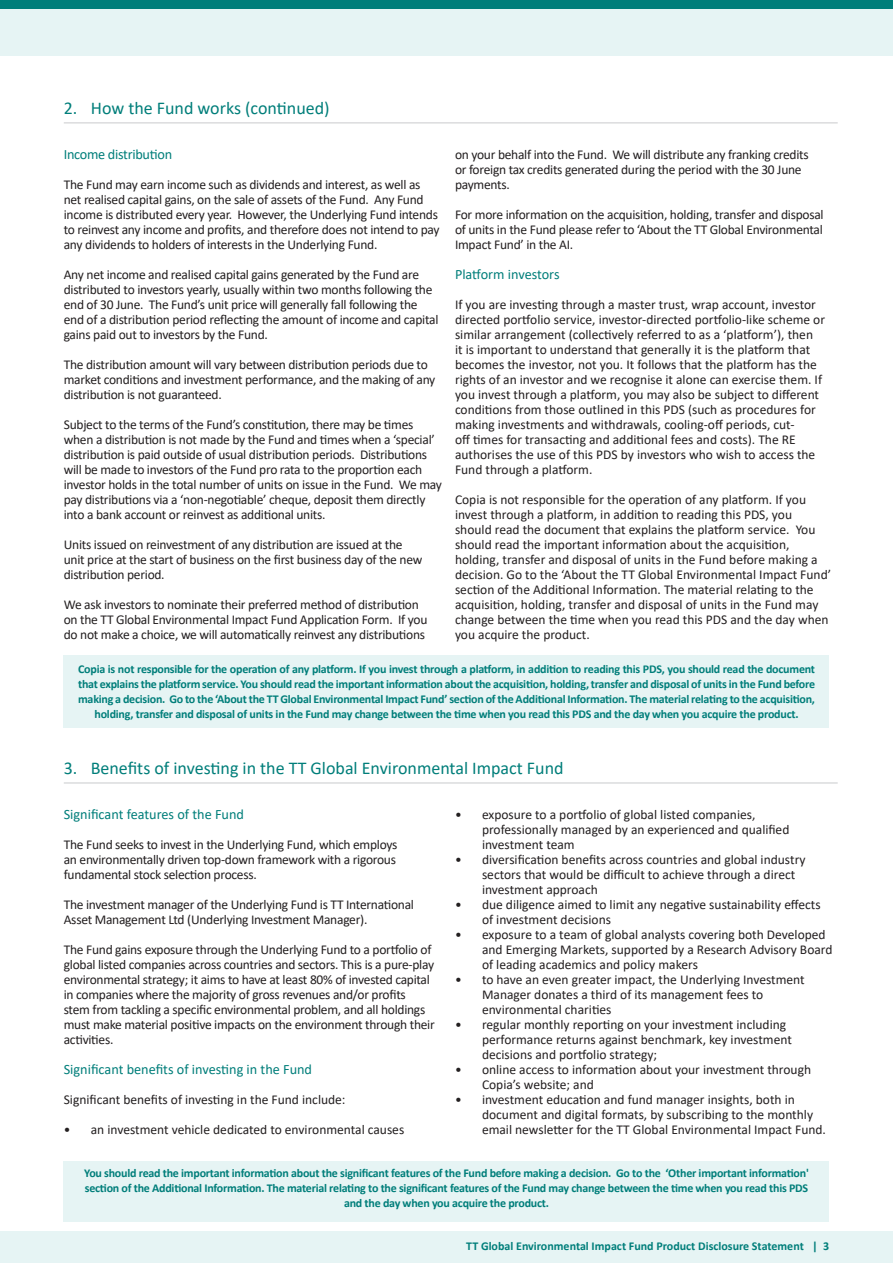
<style>
.page{position:relative;width:893px;height:1263px;background:#fff}
.page>*{position:absolute;margin:0;border:0;box-sizing:border-box;transform-origin:0 0}
.Artisan_heading_PDS{font:18px "Calibri";color:#007e7a}
.t1{font:14.25px "Calibri";color:#007e7a}
.t2{font:14.25px "Calibri";letter-spacing:-.02em;color:#007e7a}
.t3{font:13.5px/15px "Calibri";letter-spacing:-.02em;color:#231f20}
.t4{font:13.5px/15px "Calibri";color:#231f20}
.t5{font:700 12px/15px "Calibri";letter-spacing:-.02em;color:#007e7a;text-align:center}
.t6{font:700 12px "Calibri";color:#007e7a}
</style>
<div class="page">
<div style="left:0;top:0;width:893px;height:55px;background:#e6f4f4"></div>
<div style="left:0;top:0;width:893px;height:9px;background:#007e7a"></div>
<div style="left:0;top:1231px;width:893px;height:32px;background:#e6f4f4"></div>
<hr style="left:64px;top:123px;width:774px;height:1px;background:#c9cacc">
<hr style="left:64px;top:783px;width:774px;height:1px;background:#c9cacc">
<div style="left:64px;top:655px;width:765px;height:72px;background:#e6f4f4"></div>
<div style="left:64px;top:1161px;width:765px;height:61px;background:#e6f4f4"></div>
<p class="Artisan_heading_PDS" style="left:64px;top:96px;width:267px">2. How the Fund works (continued)</p>
<p class="t2" style="left:64px;top:144px;width:110px">Income distribution</p>
<p class="t3" style="left:64px;top:177px;width:377px">The Fund may earn income such as dividends and interest, as well as net realised capital gains, on the sale of assets of the Fund. Any Fund income is distributed every year. However, the Underlying Fund intends to reinvest any income and profits, and therefore does not intend to pay any dividends to holders of interests in the Underlying Fund.</p>
<p class="t3" style="left:64px;top:267px;width:376px">Any net income and realised capital gains generated by the Fund are distributed to investors yearly, usually within two months following the end of 30 June. The Fund’s unit price will generally fall following the end of a distribution period reflecting the amount of income and capital gains paid out to investors by the Fund.</p>
<p class="t3" style="left:64px;top:357px;width:373px">The distribution amount will vary between distribution periods due to market conditions and investment performance, and the making of any distribution is not guaranteed.</p>
<p class="t3" style="left:64px;top:417px;width:380px">Subject to the terms of the Fund’s constitution, there may be times when a distribution is not made by the Fund and times when a ‘special’ distribution is paid outside of usual distribution periods. Distributions will be made to investors of the Fund pro rata to the proportion each investor holds in the total number of units on issue in the Fund. We may pay distributions via a ‘non-negotiable’ cheque, deposit them directly into a bank account or reinvest as additional units.</p>
<p class="t3" style="left:64px;top:537px;width:360px">Units issued on reinvestment of any distribution are issued at the unit price at the start of business on the first business day of the new distribution period.</p>
<p class="t3" style="left:64px;top:597px;width:365px">We ask investors to nominate their preferred method of distribution on the TT Global Environmental Impact Fund Application Form. If you do not make a choice, we will automatically reinvest any distributions</p>
<p class="t3" style="left:455px;top:147px;width:355px">on your behalf into the Fund. We will distribute any franking credits or foreign tax credits generated during the period with the 30 June payments.</p>
<p class="t3" style="left:455px;top:207px;width:370px;text-align:justify">For more information on the acquisition, holding, transfer and disposal of units in the Fund please refer to ‘About the TT Global Environmental Impact Fund’ in the AI.</p>
<p class="t1" style="left:455px;top:264px;width:106px">Platform investors</p>
<p class="t4" style="left:455px;top:297px;width:372px">If you are investing through a master trust, wrap account, investor directed portfolio service, investor-directed portfolio-like scheme or similar arrangement (collectively referred to as a ‘platform’), then<br>it is important to understand that generally it is the platform that becomes the investor, not you. It follows that the platform has the rights of an investor and we recognise it alone can exercise them. If you invest through a platform, you may also be subject to different conditions from those outlined in this PDS (such as procedures for making investments and withdrawals, cooling-off periods, cut-<br>off times for transacting and additional fees and costs). The RE authorises the use of this PDS by investors who wish to access the Fund through a platform.</p>
<p class="t4" style="left:455px;top:492px;width:378px">Copia is not responsible for the operation of any platform. If you invest through a platform, in addition to reading this PDS, you should read the document that explains the platform service. You should read the important information about the acquisition, holding, transfer and disposal of units in the Fund before making a decision. Go to the ‘About the TT Global Environmental Impact Fund’ section of the Additional Information. The material relating to the acquisition, holding, transfer and disposal of units in the Fund may change between the time when you read this PDS and the day when you acquire the product.</p>
<p class="t5" style="left:78px;top:661px;width:738px">Copia is not responsible for the operation of any platform. If you invest through a platform, in addition to reading this PDS, you should read the document that explains the platform service. You should read the important information about the acquisition, holding, transfer and disposal of units in the Fund before making a decision. Go to the ‘About the TT Global Environmental Impact Fund’ section of the Additional Information. The material relating to the acquisition, holding, transfer and disposal of units in the Fund may change between the time when you read this PDS and the day when you acquire the product.</p>
<p class="Artisan_heading_PDS" style="left:64px;top:756px;width:501px">3. Benefits of investing in the TT Global Environmental Impact Fund</p>
<p class="t1" style="left:64px;top:804px;width:182px">Significant features of the Fund</p>
<p class="t3" style="left:64px;top:837px;width:335px;text-align:justify">The Fund seeks to invest in the Underlying Fund, which employs an environmentally driven top-down framework with a rigorous fundamental stock selection process.</p>
<p class="t3" style="left:64px;top:897px;width:352px">The investment manager of the Underlying Fund is TT International<br>Asset Management Ltd (Underlying Investment Manager).</p>
<p class="t3" style="left:64px;top:942px;width:373px">The Fund gains exposure through the Underlying Fund to a portfolio of global listed companies across countries and sectors. This is a pure-play environmental strategy; it aims to have at least 80% of invested capital in companies where the majority of gross revenues and/or profits stem from tackling a specific environmental problem, and all holdings must make material positive impacts on the environment through their activities.</p>
<p class="t1" style="left:64px;top:1059px;width:250px">Significant benefits of investing in the Fund</p>
<p class="t4" style="left:64px;top:1092px;width:283px">Significant benefits of investing in the Fund include:</p>
<p class="t4" style="left:64px;top:1122px;width:342px">• an investment vehicle dedicated to environmental causes</p>
<p class="t4" style="left:482px;top:807px;width:309px;text-indent:-27px">• exposure to a portfolio of global listed companies, professionally managed by an experienced and qualified investment team</p>
<p class="t4" style="left:482px;top:852px;width:325px;text-indent:-27px">• diversification benefits across countries and global industry sectors that would be difficult to achieve through a direct investment approach</p>
<p class="t4" style="left:482px;top:897px;width:340px;text-indent:-27px">• due diligence aimed to limit any negative sustainability effects of investment decisions</p>
<p class="t4" style="left:482px;top:927px;width:352px;text-indent:-27px">• exposure to a team of global analysts covering both Developed and Emerging Markets, supported by a Research Advisory Board of leading academics and policy makers</p>
<p class="t4" style="left:482px;top:972px;width:324px;text-indent:-27px">• to have an even greater impact, the Underlying Investment<br>Manager donates a third of its management fees to environmental charities</p>
<p class="t4" style="left:482px;top:1017px;width:311px;text-indent:-27px">• regular monthly reporting on your investment including performance returns against benchmark, key investment decisions and portfolio strategy;</p>
<p class="t4" style="left:482px;top:1062px;width:331px;text-indent:-27px">• online access to information about your investment through<br>Copia’s website; and</p>
<p class="t4" style="left:482px;top:1092px;width:346px;text-indent:-27px">• investment education and fund manager insights, both in document and digital formats, by subscribing to the monthly email newsletter for the TT Global Environmental Impact Fund.</p>
<p class="t5" style="left:84px;top:1165px;width:726px">You should read the important information about the significant features of the Fund before making a decision. Go to the ‘Other important information' section of the Additional Information. The material relating to the significant features of the Fund may change between the time when you read this PDS and the day when you acquire the product.</p>
<p class="t6" style="left:466px;top:1237px;width:364px">TT Global Environmental Impact Fund Product Disclosure Statement | 3</p>
</div>
